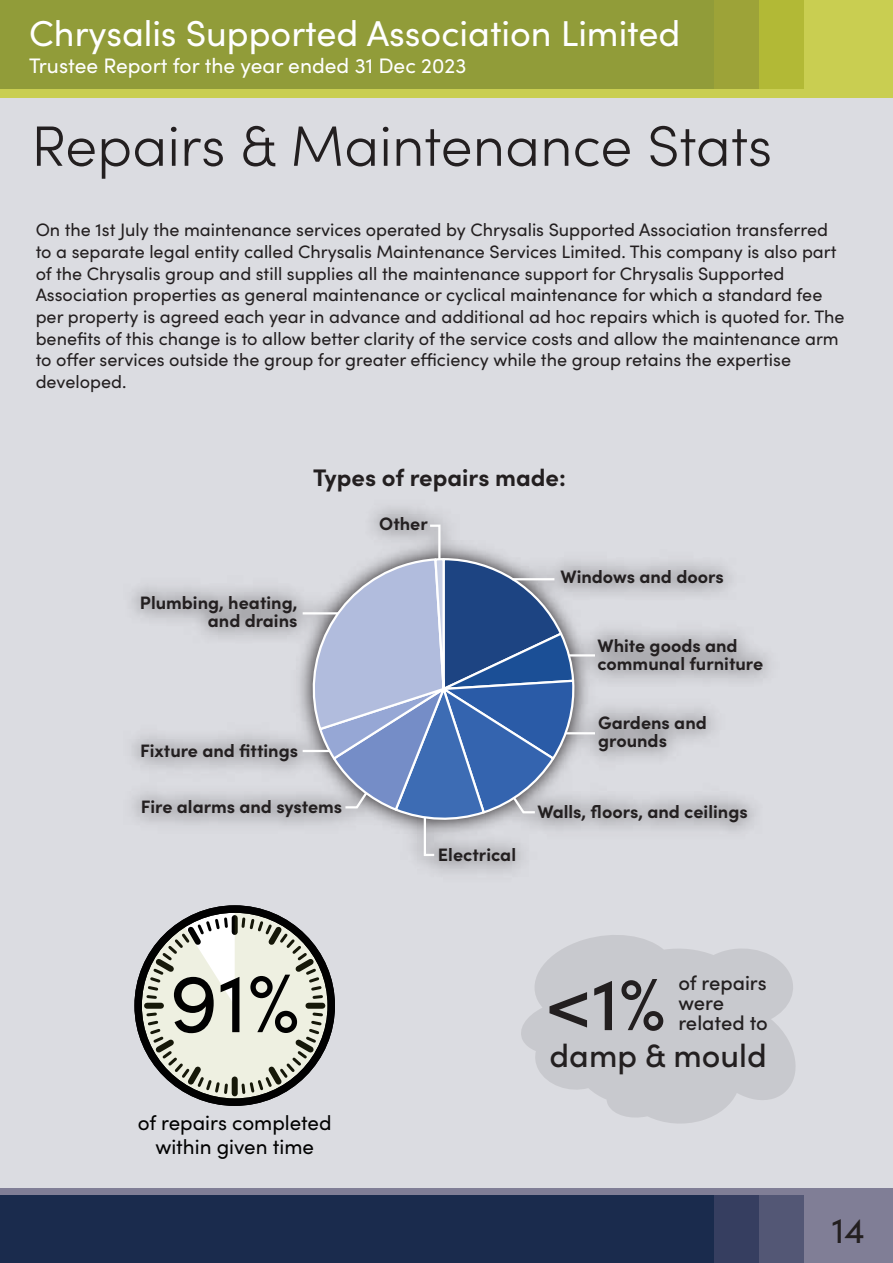
<style>
.page{position:relative;width:893px;height:1263px;background:#fff}
.page>*{position:absolute;margin:0;border:0;box-sizing:border-box;transform-origin:0 0}
.t1{font:83.55px "Sofia Pro";color:#010101}
.t2{font:500 74.25px "Sofia Pro";color:#231f20}
.t3{font:300 57px "Sofia Pro";color:#231f20}
.t4{font:36px "Sofia Pro";color:#fff}
.t5{font:36px "Sofia Pro";color:#231f20}
.t6{font:500 32.4px "Sofia Pro";color:#231f20}
.t7{font:700 24px "Sofia Pro";color:#231f20}
.t8{font:21px "Sofia Pro";color:#fff}
.t9{font:20.55px/23.2px "Sofia Pro";color:#010101;text-align:center}
.t10{font:500 20.25px/20.2px "Sofia Pro";color:#231f20}
.t11{font:18px/21.6px "Sofia Pro";color:#231f20}
.t12{font:700 18px/18px "Sofia Pro";color:#231f20}
</style>
<div class="page">
<div style="left:0;top:98px;width:893px;height:1090px;background:#dbdce1"></div>
<div style="left:0;top:0;width:893px;height:89px;background:#919c39"></div>
<div style="left:804px;top:0;width:89px;height:89px;background:#c9ce51"></div>
<div style="left:759px;top:0;width:45px;height:89px;background:#b2b936"></div>
<div style="left:714px;top:0;width:45px;height:89px;background:#9da338"></div>
<div style="left:0;top:89px;width:893px;height:9px;background:#c9ce51"></div>
<div style="left:0;top:1195px;width:893px;height:68px;background:#1a2b4d"></div>
<div style="left:804px;top:1195px;width:89px;height:68px;background:#807e96"></div>
<div style="left:759px;top:1195px;width:45px;height:68px;background:#535775"></div>
<div style="left:714px;top:1195px;width:45px;height:68px;background:#363e60"></div>
<div style="left:0;top:1188px;width:893px;height:7px;background:#807e96"></div>
<svg style="left:134px;top:1005px;width:201px;height:101px"></svg>
<svg style="left:521px;top:1005px;width:275px;height:118px;fill:#c8c9ce"></svg>
<img style="left:132px;top:508px;width:661px;height:497px">
<hr style="left:569px;top:654px;width:26px;height:2px;background:#fff">
<hr style="left:565px;top:732px;width:30px;height:2px;background:#fff">
<hr style="left:303px;top:750px;width:27px;height:2px;background:#fff">
<hr style="left:303px;top:612px;width:35px;height:2px;background:#fff">
<svg style="left:305px;top:523px;width:270px;height:334px"></svg>
<h3 class="t4" style="left:29px;top:7px;width:653px">Chrysalis Supported Association Limited</h3>
<p class="t8" style="left:29px;top:50px;width:439px">Trustee Report for the year ended 31 Dec 2023</p>
<h3 class="t3" style="left:31px;top:105px;width:743px">Repairs &amp; Maintenance Stats</h3>
<p class="t11" style="left:36px;top:218px;width:810px">On the 1st July the maintenance services operated by Chrysalis Supported Association transferred to a separate legal entity called Chrysalis Maintenance Services Limited. This company is also part of the Chrysalis group and still supplies all the maintenance support for Chrysalis Supported Association properties as general maintenance or cyclical maintenance for which a standard fee per property is agreed each year in advance and additional ad hoc repairs which is quoted for. The benefits of this change is to allow better clarity of the service costs and allow the maintenance arm to offer services outside the group for greater efficiency while the group retains the expertise developed.</p>
<h3 class="t7" style="left:313px;top:459px;width:254px">Types of repairs made:</h3>
<p class="t12" style="left:140px;top:592px;width:159px;text-align:right">Plumbing, heating, and drains</p>
<p class="t12" style="left:140px;top:740px;width:160px">Fixture and fittings</p>
<p class="t12" style="left:141px;top:796px;width:203px">Fire alarms and systems</p>
<p class="t12" style="left:379px;top:513px;width:50px">Other</p>
<p class="t12" style="left:438px;top:844px;width:80px">Electrical</p>
<p class="t12" style="left:560px;top:566px;width:165px">Windows and doors</p>
<p class="t12" style="left:597px;top:635px;width:167px">White goods and communal furniture</p>
<p class="t12" style="left:598px;top:712px;width:110px">Gardens and grounds</p>
<p class="t12" style="left:537px;top:801px;width:212px">Walls, floors, and ceilings</p>
<h1 class="t1" style="left:169px;top:942px;width:132px">91%</h1>
<p class="t9" style="left:138px;top:1110px;width:196px">of repairs completed within given time</p>
<h2 class="t2" style="left:546px;top:949px;width:121px">&lt;1%</h2>
<p class="t10" style="left:678px;top:971px;width:91px">of repairs were related to</p>
<h3 class="t6" style="left:550px;top:1031px;width:219px">damp &amp; mould</h3>
<h3 class="t5" style="left:832px;top:1204px;width:35px">14</h3>
</div>
